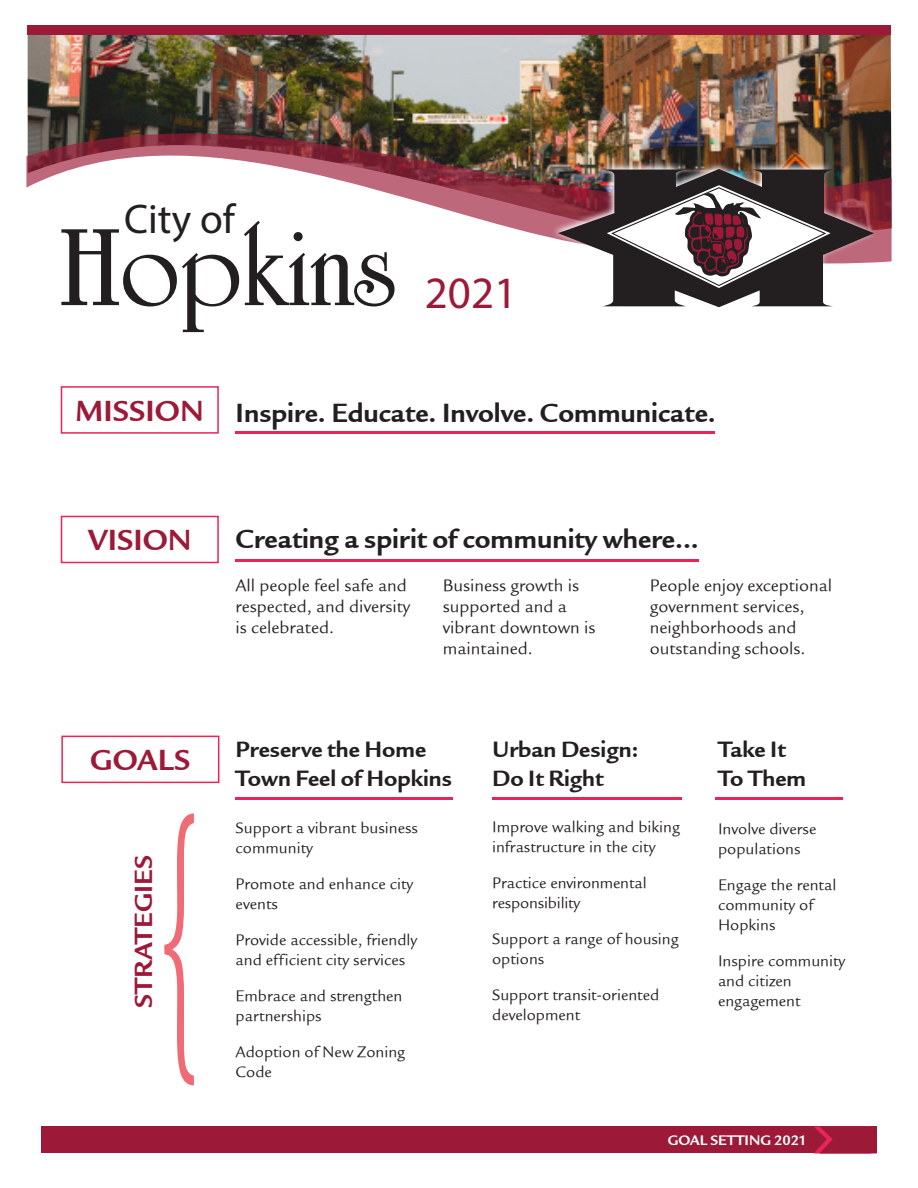
<style>
.page{position:relative;width:918px;height:1188px;background:#fff}
.page>*{position:absolute;margin:0;border:0;box-sizing:border-box;transform-origin:0 0}
.Month{font:45px "Myriad Pro";color:#9c1a38}
.t1{font:41.55px "Myriad Pro";color:#231f20}
.Heading{font:31.5px "Legacy Sans ITCTT Bold";color:#9c1a38}
.Subhead{font:28.5px "Legacy Sans ITCTT Bold";color:#231f20}
.t2{font:27px "Legacy Sans ITCTT Bold";color:#9c1a38}
.goal{font:24px/28.8px "Legacy Sans ITCTT Bold";color:#231f20}
.body{font:18px/21px "Legacy Sans ITCTT Book";color:#231f20}
.body-2{font:16.5px/19.8px "Legacy Sans ITCTT Book";color:#231f20}
.body_reverse{font:15px "Legacy Sans ITCTT Bold";color:#fff}
</style>
<div class="page">
<img style="left:28px;top:35px;width:864px;height:97px">
<div style="left:61px;top:386px;width:158px;height:48px;border:2px solid #ea2457"></div>
<svg style="left:61px;top:265px;width:334px;height:67px"></svg>
<svg style="left:164px;top:813px;width:30px;height:272px"></svg>
<img style="left:26px;top:132px;width:866px;height:133px">
<img style="left:551px;top:161px;width:327px;height:104px">
<svg style="left:558px;top:169px;width:316px;height:139px"></svg>
<div style="left:27px;top:25px;width:864px;height:10px;background:#9c1a38"></div>
<div style="left:61px;top:516px;width:158px;height:47px;border:2px solid #ea2457"></div>
<div style="left:61px;top:736px;width:158px;height:47px;border:2px solid #ea2457"></div>
<hr style="left:236px;top:431px;width:479px;height:3px;background:#ea2457">
<hr style="left:236px;top:559px;width:463px;height:3px;background:#ea2457">
<hr style="left:236px;top:797px;width:217px;height:3px;background:#ea2457">
<hr style="left:492px;top:797px;width:190px;height:3px;background:#ea2457">
<hr style="left:715px;top:797px;width:128px;height:3px;background:#ea2457">
<div style="left:41px;top:1126px;width:836px;height:28px;background:#9c1a38"></div>
<svg style="left:814px;top:1126px;width:63px;height:28px"></svg>
<p class="t1" style="left:124px;top:194px;width:112px">City of</p>
<p class="Month" style="left:425px;top:265px;width:94px">2021</p>
<p class="Heading" style="left:76px;top:393px;width:130px">MISSION</p>
<p class="Subhead" style="left:236px;top:397px;width:482px">Inspire. Educate. Involve. Communicate.</p>
<p class="Heading" style="left:88px;top:522px;width:105px">VISION</p>
<p class="Heading" style="left:90px;top:742px;width:102px">GOALS</p>
<p class="t2" style="left:128px;top:1008px;width:154px;rotate:-90deg">STRATEGIES</p>
<p class="Subhead" style="left:236px;top:523px;width:465px">Creating a spirit of community where...</p>
<p class="body" style="left:236px;top:575px;width:176px">All people feel safe and respected, and diversity is celebrated.</p>
<p class="body" style="left:443px;top:575px;width:154px">Business growth is supported and a vibrant downtown is maintained.</p>
<p class="body" style="left:650px;top:575px;width:184px">People enjoy exceptional government services, neighborhoods and outstanding schools.</p>
<p class="goal" style="left:236px;top:735px;width:218px">Preserve the Home<br>Town Feel of Hopkins</p>
<p class="body-2" style="left:236px;top:818px;width:184px">Support a vibrant business community</p>
<p class="body-2" style="left:236px;top:874px;width:179px">Promote and enhance city events</p>
<p class="body-2" style="left:236px;top:930px;width:183px">Provide accessible, friendly and efficient city services</p>
<p class="body-2" style="left:236px;top:986px;width:168px">Embrace and strengthen partnerships</p>
<p class="body-2" style="left:236px;top:1042px;width:171px">Adoption of New Zoning<br>Code</p>
<p class="goal" style="left:492px;top:735px;width:148px">Urban Design:<br>Do It Right</p>
<p class="body-2" style="left:492px;top:817px;width:189px">Improve walking and biking infrastructure in the city</p>
<p class="body-2" style="left:492px;top:873px;width:156px">Practice environmental responsibility</p>
<p class="body-2" style="left:492px;top:929px;width:188px">Support a range of housing options</p>
<p class="body-2" style="left:492px;top:985px;width:169px">Support transit-oriented development</p>
<p class="goal" style="left:718px;top:735px;width:90px">Take It<br>To Them</p>
<p class="body-2" style="left:718px;top:819px;width:100px">Involve diverse populations</p>
<p class="body-2" style="left:718px;top:875px;width:120px">Engage the rental community of<br>Hopkins</p>
<p class="body-2" style="left:718px;top:951px;width:129px">Inspire community and citizen engagement</p>
<p class="body_reverse" style="left:668px;top:1132px;width:141px">GOAL SETTING 2021</p>
</div>
